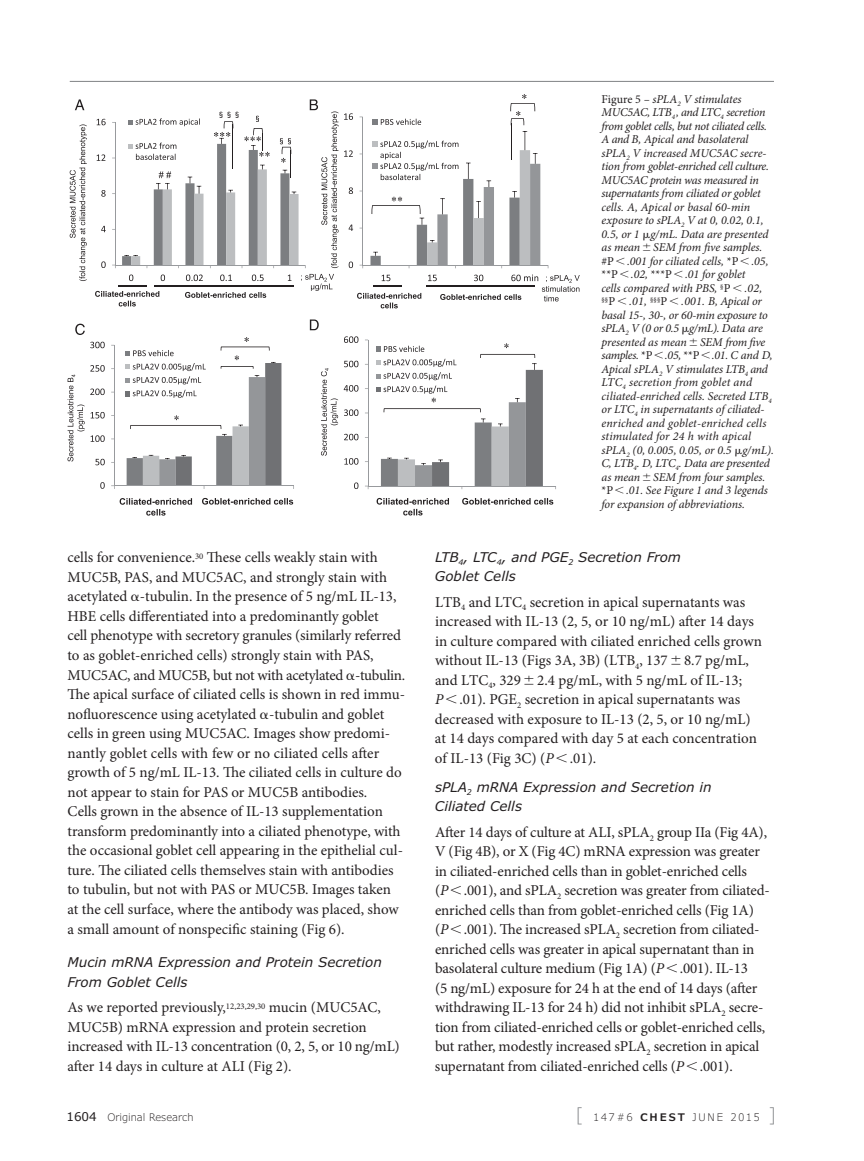
<style>
.page{position:relative;width:864px;height:1161px;background:#fff}
.page>*{position:absolute;margin:0;border:0;box-sizing:border-box;transform-origin:0 0}
.t1{font:15px/19.5px "Minion Pro";letter-spacing:-.005em;color:#231f20}
.t2{font:italic 13.5px/19.5px "Verdana Pro";color:#231f20}
.t3{font:italic 12px/13.5px "Minion Pro";letter-spacing:-.01em;color:#231f20}
.t4{font:300 10.5px "Verdana Pro";color:#231f20}
.t5{font:300 10.5px "Verdana Pro";letter-spacing:.18em;color:#231f20}
.s1{font-family:"Universal Greekwith Math Pi"}
.s2{font-style:normal}
.s3{font-family:"Universal Greekwith Math Pi";font-style:normal}
.s4{font-family:"Mathematical Pi One";font-style:normal}
.s5{font-family:"Mathematical Pi One"}
.s6{font-style:italic}
.s7{font-family:"Verdana";font-weight:400;font-size:12px}
.s8{font-size:18px;color:#808285}
.s9{font-weight:600}
</style>
<div class="page">
<hr style="left:70px;top:81px;width:704px;height:1px;background:#808285">
<svg style="left:70px;top:124px;width:17px;height:157px"></svg>
<svg style="left:301px;top:274px;width:33px;height:17px"></svg>
<hr style="left:155px;top:286px;width:139px;height:1px;background:#231f20">
<svg style="left:120px;top:498px;width:72px;height:18px"></svg>
<svg style="left:202px;top:498px;width:91px;height:7px"></svg>
<hr style="left:511px;top:123px;width:1px;height:37px;background:#231f20">
<svg style="left:510px;top:94px;width:25px;height:31px"></svg>
<hr style="left:115px;top:122px;width:1px;height:143px;background:#989a9d">
<hr style="left:115px;top:265px;width:190px;height:1px;background:#989a9d">
<svg style="left:101px;top:261px;width:5px;height:7px"></svg>
<svg style="left:101px;top:226px;width:5px;height:6px"></svg>
<svg style="left:101px;top:190px;width:5px;height:7px"></svg>
<svg style="left:97px;top:154px;width:8px;height:7px"></svg>
<svg style="left:97px;top:119px;width:9px;height:6px"></svg>
<svg style="left:95px;top:275px;width:197px;height:31px"></svg>
<svg style="left:122px;top:112px;width:177px;height:156px"></svg>
<hr style="left:362px;top:117px;width:1px;height:148px;background:#989a9d">
<hr style="left:363px;top:265px;width:185px;height:1px;background:#989a9d">
<svg style="left:357px;top:275px;width:223px;height:33px"></svg>
<svg style="left:373px;top:119px;width:48px;height:6px"></svg>
<svg style="left:370px;top:131px;width:170px;height:137px"></svg>
<hr style="left:368px;top:340px;width:1px;height:146px;background:#989a9d">
<hr style="left:368px;top:486px;width:188px;height:1px;background:#989a9d">
<svg style="left:354px;top:482px;width:4px;height:7px"></svg>
<svg style="left:344px;top:336px;width:14px;height:7px"></svg>
<svg style="left:376px;top:343px;width:180px;height:172px"></svg>
<hr style="left:114px;top:345px;width:1px;height:141px;background:#989a9d">
<hr style="left:114px;top:485px;width:180px;height:1px;background:#989a9d">
<svg style="left:100px;top:482px;width:5px;height:7px"></svg>
<svg style="left:68px;top:365px;width:37px;height:100px"></svg>
<svg style="left:90px;top:342px;width:15px;height:6px"></svg>
<svg style="left:125px;top:337px;width:156px;height:152px"></svg>
<svg style="left:321px;top:360px;width:37px;height:105px"></svg>
<svg style="left:75px;top:99px;width:9px;height:11px"></svg>
<svg style="left:305px;top:99px;width:48px;height:169px"></svg>
<svg style="left:75px;top:324px;width:10px;height:11px"></svg>
<svg style="left:310px;top:320px;width:9px;height:10px"></svg>
<p class="t1" style="left:68px;top:549px;width:339px">cells for convenience. <sup>30</sup> These cells weakly stain with MUC5B, PAS, and MUC5AC, and strongly stain with acetylated <span class="s1">a</span> -tubulin. In the presence of 5 ng/mL IL-13, HBE cells differentiated into a predominantly goblet<br>cell phenotype with secretory granules (similarly referred to as goblet-enriched cells) strongly stain with PAS, MUC5AC, and MUC5B, but not with acetylated <span class="s1">a</span> -tubulin.<br>The apical surface of ciliated cells is shown in red immu&shy;nofluorescence using acetylated <span class="s1">a</span> -tubulin and goblet cells in green using MUC5AC. Images show predomi&shy;nantly goblet cells with few or no ciliated cells after growth of 5 ng/mL IL-13 . The ciliated cells in culture do not appear to stain for PAS or MUC5B antibodies.<br>Cells grown in the absence of IL-13 supplementation transform predominantly into a ciliated phenotype, with the occasional goblet cell appearing in the epithelial cul&shy;ture. The ciliated cells themselves stain with antibodies to tubulin, but not with PAS or MUC5B. Images taken at the cell surface, where the antibody was placed, show a small amount of nonspecific staining ( Fig 6 ).</p>
<p class="t2" style="left:68px;top:954px;width:316px">Mucin mRNA Expression and Protein Secretion<br>From Goblet Cells</p>
<p class="t1" style="left:67px;top:999px;width:334px">As we reported previously, <sup>12,23,29,30</sup> mucin (MUC5AC, MUC5B) mRNA expression and protein secretion increased with IL-13 concentration (0, 2, 5, or 10 ng/mL) after 14 days in culture at ALI ( Fig 2 ).</p>
<p class="t3" style="left:601px;top:93px;width:174px"><span class="s2">Figure 5</span> – sPLA <sub>2</sub> V stimulates MUC5AC, LTB <sub>4</sub> , and LTC <sub>4</sub> secretion from goblet cells, but not ciliated cells.<br>A and B, Apical and basolateral sPLA <sub>2</sub> V increased MUC5AC secre&shy;tion from goblet-enriched cell culture.<br>MUC5AC protein was measured in supernatants from ciliated or goblet cells. A, Apical or basal 60-min exposure to sPLA <sub>2</sub> V at 0, 0.02, 0.1, 0.5, or 1 <span class="s3">m</span> g/mL. Data are presented as mean <span class="s4">-</span> SEM from five samples.<br><span class="s2"># P</span> <span class="s3">,</span> .001 for ciliated cells, <span class="s2">* P</span> <span class="s3">,</span> .05, <span class="s2">** P</span> <span class="s3">,</span> .02, <span class="s2">*** P</span> <span class="s3">,</span> .01 for goblet<br>cells compared with PBS, <sup>§</sup> <span class="s2">P</span> <span class="s3">,</span> .02,<br><sup>§§</sup> <span class="s2">P</span> <span class="s3">,</span> .01, <sup>§§§</sup> <span class="s2">P</span> <span class="s3">,</span> .001. B, Apical or basal 15-, 30-, or 60-min exposure to sPLA <sub>2</sub> V (0 or 0.5 <span class="s3">m</span> g/mL). Data are presented as mean <span class="s4">-</span> SEM from five samples. <span class="s2">* P</span> <span class="s3">,</span> .05, <span class="s2">** P</span> <span class="s3">,</span> .01. C and D, Apical sPLA <sub>2</sub> V stimulates LTB <sub>4</sub> and LTC <sub>4</sub> secretion from goblet and ciliated-enriched cells. Secreted LTB <sub>4 </sub>or LTC <sub>4</sub> in supernatants of ciliated&shy;enriched and goblet-enriched cells stimulated for 24 h with apical sPLA <sub>2</sub> (0, 0.005, 0.05, or 0.5 <span class="s3">m</span> g/mL).<br>C, LTB <sub>4</sub> . D, LTC <sub>4</sub> . Data are presented as mean <span class="s4">-</span> SEM from four samples.<br><span class="s2">* P</span> <span class="s3">,</span> .01. See Figure 1 and 3 legends for expansion of abbreviations.</p>
<p class="t2" style="left:435px;top:548px;width:248px">LTB <sub>4</sub>, LTC <sub>4</sub>, and PGE <sub>2</sub> Secretion From<br>Goblet Cells</p>
<p class="t1" style="left:435px;top:593px;width:329px">LTB <sub>4</sub> and LTC <sub>4</sub> secretion in apical supernatants was increased with IL-13 (2, 5, or 10 ng/mL) after 14 days in culture compared with ciliated enriched cells grown without IL-13 ( Figs 3A, 3B ) (LTB <sub>4</sub> , 137 <span class="s5">-</span> 8.7 pg/mL, and LTC <sub>4</sub> , 329 <span class="s5">-</span> 2.4 pg/mL, with 5 ng/mL of IL-13;<br><span class="s6">P</span> <span class="s1">,</span> .01). PGE <sub>2</sub> secretion in apical supernatants was decreased with exposure to IL-13 (2, 5, or 10 ng/mL) at 14 days compared with day 5 at each concentration of IL-13 ( Fig 3C ) ( <span class="s6">P</span> <span class="s1">,</span> .01).</p>
<p class="t2" style="left:435px;top:778px;width:278px">sPLA <sub>2</sub> mRNA Expression and Secretion in<br>Ciliated Cells</p>
<p class="t1" style="left:435px;top:824px;width:336px">After 14 days of culture at ALI, sPLA <sub>2</sub> group IIa ( Fig 4A ), V ( Fig 4B ), or X ( Fig 4C ) mRNA expression was greater in ciliated-enriched cells than in goblet-enriched cells<br>( <span class="s6">P</span> <span class="s1">,</span> .001), and sPLA <sub>2</sub> secretion was greater from ciliated&shy;enriched cells than from goblet-enriched cells ( Fig 1A )<br>( <span class="s6">P</span> <span class="s1">,</span> .001). The increased sPLA <sub>2</sub> secretion from ciliated&shy;enriched cells was greater in apical supernatant than in basolateral culture medium ( Fig 1A ) ( <span class="s6">P</span> <span class="s1">,</span> .001). IL-13<br>(5 ng/mL) exposure for 24 h at the end of 14 days (after withdrawing IL-13 for 24 h) did not inhibit sPLA <sub>2</sub> secre&shy;tion from ciliated-enriched cells or goblet-enriched cells, but rather, modestly increased sPLA <sub>2</sub> secretion in apical supernatant from ciliated-enriched cells ( <span class="s6">P</span> <span class="s1">,</span> .001).</p>
<p class="t4" style="left:66px;top:1112px;width:129px"><span class="s7">1604</span> Original Research</p>
<p class="t5" style="left:576px;top:1112px;width:202px"><span class="s8">[</span> 147 # 6 <span class="s9">CHEST</span> JUNE 2015 <span class="s8">]</span></p>
</div>
